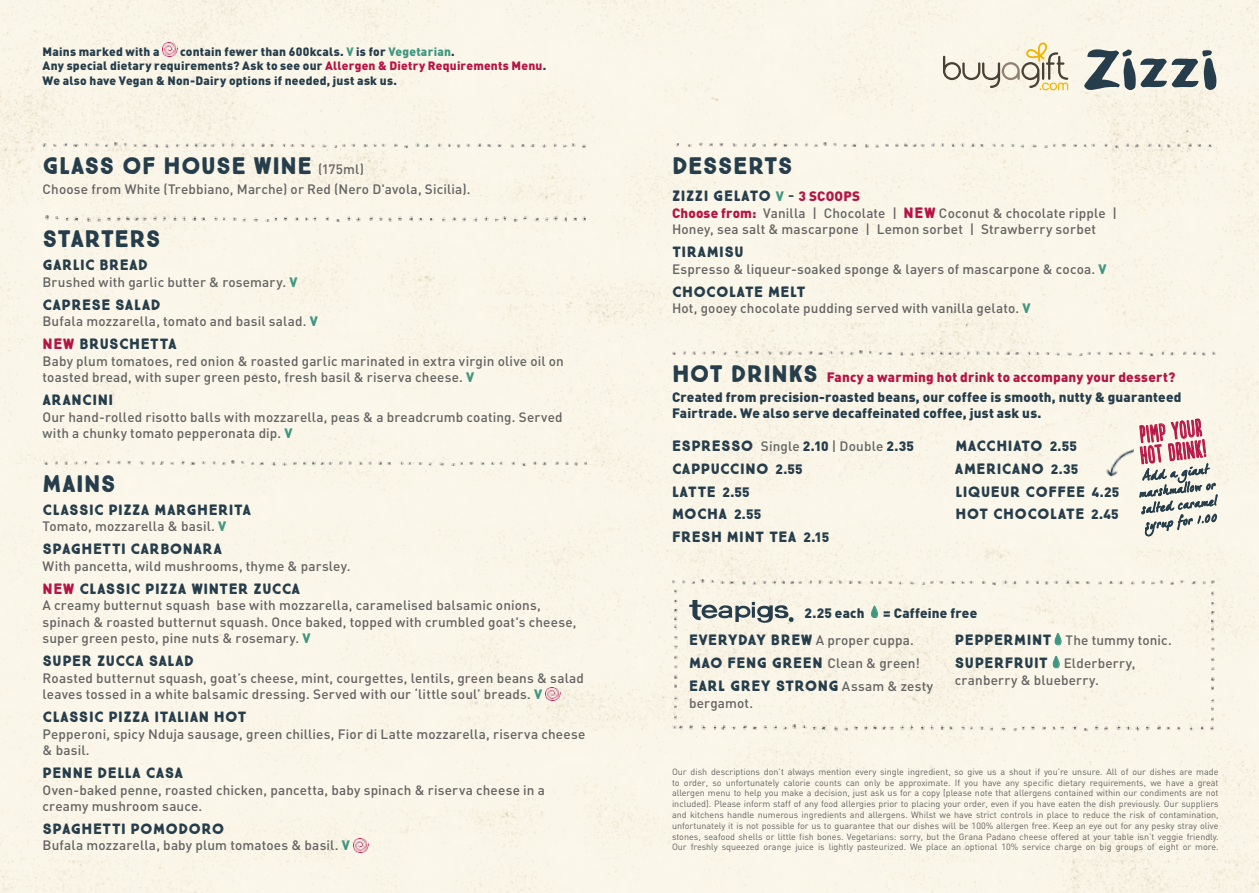
<style>
.page{position:relative;width:1259px;height:893px;background:#faf6e9}
.page>*{position:absolute;margin:0;border:0;box-sizing:border-box;transform-origin:0 0}
.t1{font:900 24px "True North";letter-spacing:.015em;color:#263d4b}
.t2{font:900 24px "True North";letter-spacing:-.01em;color:#263d4b}
.t3{font:22.5px/21px "Populaire";color:#b51545}
.t4{font:900 15px/23px "True North";letter-spacing:.025em;color:#263d4b}
.t5{font:500 13.5px/16.5px "DIN";letter-spacing:.01em;color:#646363}
.t6{font:900 13.5px/16.5px "DIN";letter-spacing:.015em;color:#263d4b}
.t7{font:13.5px/16.2px "Dear Joe 5 CASUAL";color:#263d4b;text-align:center}
.t8{font:900 13.5px "DIN";letter-spacing:.015em;color:#b51545}
.t9{font:900 12px/14.4px "DIN";letter-spacing:.02em;color:#263d4b}
.t10{font:9px/10.8px "DIN";color:#646363;text-align:justify}
.s1{color:#419680}
.s2{color:#b51545}
.s3{font-family:"DIN";font-weight:500;font-size:13.5px;color:#646363}
.s4{font-weight:900;color:#419680}
.s5{font-family:"DIN";font-size:13.5px;color:#419680}
.s6{font-family:"DIN";font-size:13.5px;color:#b51545}
.s7{font-weight:900;color:#b51545}
.s8{font-family:"True North";font-weight:900;font-size:15px;color:#b51545}
.s9{font-family:"True North";font-weight:900;font-size:15px;color:#263d4b}
.s10{font-weight:900;color:#263d4b}
.s11{font-family:"DIN";font-size:13.5px}
.s12{font-family:"Populaire";font-weight:400;font-size:18px;color:#419680}
</style>
<div class="page">
<img style="left:162px;top:43px;width:15px;height:13px">
<svg style="left:943px;top:43px;width:125px;height:47px;background:#e0d9c6"></svg>
<svg style="left:1084px;top:49px;width:132px;height:41px;background:#9da5a3"></svg>
<img style="left:672px;top:142px;width:544px;height:7px">
<img style="left:672px;top:579px;width:544px;height:7px">
<img style="left:679px;top:724px;width:537px;height:7px">
<img style="left:1209px;top:586px;width:7px;height:137px">
<img style="left:672px;top:585px;width:7px;height:146px">
<svg style="left:1054px;top:632px;width:7px;height:14px"></svg>
<svg style="left:1052px;top:655px;width:7px;height:14px"></svg>
<svg style="left:871px;top:605px;width:7px;height:13px"></svg>
<svg style="left:689px;top:600px;width:105px;height:24px;background:#b3b7b2"></svg>
<img style="left:672px;top:349px;width:544px;height:8px">
<svg style="left:1139px;top:419px;width:78px;height:117px;background:#d3c1bf"></svg>
<img style="left:1099px;top:436px;width:36px;height:46px">
<img style="left:43px;top:142px;width:544px;height:7px">
<img style="left:43px;top:215px;width:543px;height:7px">
<img style="left:545px;top:687px;width:16px;height:14px">
<img style="left:43px;top:459px;width:544px;height:8px">
<img style="left:353px;top:838px;width:15px;height:14px">
<p class="t9" style="left:43px;top:44px;width:505px;text-indent:138px">contain fewer than 600kcals. <span class="s1">V</span> is for <span class="s1">Vegetarian</span>.<br>Any special dietary requirements? Ask to see our <span class="s2">Allergen &amp; Dietry Requirements Menu</span>.<br>We also have Vegan &amp; Non-Dairy options if needed, just ask us.</p>
<p class="t9" style="left:43px;top:44px;width:118px">Mains marked with a</p>
<h1 class="t1" style="left:43px;top:151px;width:323px">GLASS OF HOUSE WINE <span class="s3">(175ml)</span></h1>
<p class="t5" style="left:43px;top:180px;width:429px">Choose from White (Trebbiano, Marche) or Red (Nero D'avola, Sicilia).</p>
<h1 class="t2" style="left:43px;top:224px;width:119px">STARTERS</h1>
<p class="t4" style="left:42px;top:254px;width:107px">GARLIC BREAD</p>
<p class="t5" style="left:42px;top:273px;width:256px">Brushed with garlic butter &amp; rosemary. <span class="s4">V</span></p>
<p class="t4" style="left:43px;top:293px;width:120px">CAPRESE SALAD</p>
<p class="t5" style="left:43px;top:313px;width:277px">Bufala mozzarella, tomato and basil salad. <span class="s4">V</span></p>
<p class="t4" style="left:43px;top:333px;width:136px"><span class="s2">NEW</span> BRUSCHETTA</p>
<p class="t5" style="left:43px;top:352px;width:523px">Baby plum tomatoes, red onion &amp; roasted garlic marinated in extra virgin olive oil on toasted bread, with super green pesto, fresh basil &amp; riserva cheese. <span class="s4">V</span></p>
<p class="t4" style="left:43px;top:389px;width:72px">ARANCINI</p>
<p class="t5" style="left:43px;top:408px;width:521px">Our hand-rolled risotto balls with mozzarella, peas &amp; a breadcrumb coating. Served with a chunky tomato pepperonata dip. <span class="s4">V</span></p>
<h1 class="t1" style="left:43px;top:469px;width:75px">MAINS</h1>
<p class="t4" style="left:43px;top:498px;width:210px">CLASSIC PIZZA MARGHERITA</p>
<p class="t5" style="left:43px;top:518px;width:185px">Tomato, mozzarella &amp; basil. <span class="s4">V</span></p>
<p class="t4" style="left:43px;top:538px;width:181px">SPAGHETTI CARBONARA</p>
<p class="t5" style="left:43px;top:557px;width:309px">With pancetta, wild mushrooms, thyme &amp; parsley.</p>
<p class="t4" style="left:43px;top:577px;width:259px"><span class="s2">NEW</span> CLASSIC PIZZA WINTER ZUCCA</p>
<p class="t5" style="left:43px;top:597px;width:535px">A creamy butternut squash base with mozzarella, caramelised balsamic onions, spinach &amp; roasted butternut squash. Once baked, topped with crumbled goat's cheese, super green pesto, pine nuts &amp; rosemary. <span class="s4">V</span></p>
<p class="t4" style="left:43px;top:650px;width:153px">SUPER ZUCCA SALAD</p>
<p class="t5" style="left:43px;top:669px;width:543px">Roasted butternut squash, goat’s cheese, mint, courgettes, lentils, green beans &amp; salad leaves tossed in a white balsamic dressing. Served with our ‘little soul’ breads. <span class="s4">V</span></p>
<p class="t4" style="left:43px;top:705px;width:206px">CLASSIC PIZZA ITALIAN HOT</p>
<p class="t5" style="left:43px;top:725px;width:544px">Pepperoni, spicy Nduja sausage, green chillies, Fior di Latte mozzarella, riserva cheese &amp; basil.</p>
<p class="t4" style="left:43px;top:761px;width:142px">PENNE DELLA CASA</p>
<p class="t5" style="left:43px;top:781px;width:504px">Oven-baked penne, roasted chicken, pancetta, baby spinach &amp; riserva cheese in a creamy mushroom sauce.</p>
<p class="t4" style="left:43px;top:817px;width:183px">SPAGHETTI POMODORO</p>
<p class="t5" style="left:43px;top:837px;width:309px">Bufala mozzarella, baby plum tomatoes &amp; basil. <span class="s4">V</span></p>
<h1 class="t1" style="left:672px;top:151px;width:122px">DESSERTS</h1>
<p class="t4" style="left:672px;top:185px;width:190px">ZIZZI GELATO <span class="s5">V</span> – <span class="s6">3 SCOOPS</span></p>
<p class="t5" style="left:672px;top:204px;width:446px"><span class="s7">Choose from:</span> Vanilla | Chocolate | <span class="s8">NEW</span> Coconut &amp; chocolate ripple |<br>Honey, sea salt &amp; mascarpone | Lemon sorbet | Strawberry sorbet</p>
<p class="t4" style="left:672px;top:241px;width:73px">TIRAMISU</p>
<p class="t5" style="left:672px;top:260px;width:436px">Espresso &amp; liqueur-soaked sponge &amp; layers of mascarpone &amp; cocoa. <span class="s4">V</span></p>
<p class="t4" style="left:672px;top:280px;width:135px">CHOCOLATE MELT</p>
<p class="t5" style="left:672px;top:299px;width:360px">Hot, gooey chocolate pudding served with vanilla gelato. <span class="s4">V</span></p>
<h1 class="t1" style="left:672px;top:359px;width:148px">HOT DRINKS</h1>
<p class="t8" style="left:826px;top:368px;width:350px">Fancy a warming hot drink to accompany your dessert?</p>
<p class="t6" style="left:672px;top:388px;width:511px">Created from precision-roasted beans, our coffee is smooth, nutty &amp; guaranteed<br>Fairtrade. We also serve decaffeinated coffee, just ask us.</p>
<h2 class="t3" style="left:1137px;top:425px;width:67px;rotate:-6deg">PIMP YOUR<br>HOT DRINK!</h2>
<p class="t7" style="left:1136px;top:468px;width:79px;rotate:-6deg">Add a giant marshmallow or salted caramel syrup for 1.00</p>
<p class="t5" style="left:672px;top:437px;width:243px"><span class="s9">ESPRESSO</span> Single <span class="s10">2.10</span> | Double <span class="s10">2.35</span></p>
<p class="t4" style="left:672px;top:457px;width:132px">CAPPUCCINO <span class="s11">2.55<br></span>LATTE <span class="s11">2.55<br></span>MOCHA <span class="s11">2.55</span></p>
<p class="t4" style="left:955px;top:434px;width:123px">MACCHIATO <span class="s11">2.55</span></p>
<p class="t4" style="left:955px;top:480px;width:165px">LIQUEUR COFFEE <span class="s11">4.25</span></p>
<p class="t4" style="left:955px;top:457px;width:125px">AMERICANO <span class="s11">2.35</span></p>
<p class="t4" style="left:955px;top:503px;width:165px">HOT CHOCOLATE <span class="s11">2.45</span></p>
<p class="t4" style="left:672px;top:526px;width:159px">FRESH MINT TEA <span class="s11">2.15</span></p>
<p class="t6" style="left:804px;top:604px;width:174px">2.25 each <span class="s12">8</span> = Caffeine free</p>
<p class="t5" style="left:689px;top:632px;width:226px"><span class="s9">EVERYDAY BREW</span> A proper cuppa.</p>
<p class="t4" style="left:689px;top:652px;width:232px">MAO FENG GREEN <span class="s3">Clean &amp; green!</span></p>
<p class="t4" style="left:689px;top:675px;width:246px">EARL GREY STRONG <span class="s3">Assam &amp; zesty</span></p>
<p class="t5" style="left:689px;top:694px;width:66px">bergamot.</p>
<p class="t5" style="left:955px;top:629px;width:218px;line-height:23px"><span class="s9">PEPPERMINT</span> <span class="s12">8</span> The tummy tonic.<br><span class="s9">SUPERFRUIT</span> <span class="s12">8</span> Elderberry,</p>
<p class="t5" style="left:955px;top:671px;width:146px">cranberry &amp; blueberry.</p>
<p class="t10" style="left:672px;top:766px;width:548px">Our dish descriptions don’t always mention every single ingredient, so give us a shout if you’re unsure. All of our dishes are made to order, so unfortunately calorie counts can only be approximate. If you have any specific dietary requirements, we have a great allergen menu to help you make a decision, just ask us for a copy (please note that allergens contained within our condiments are not included). Please inform staff of any food allergies prior to placing your order, even if you have eaten the dish previously. Our suppliers and kitchens handle numerous ingredients and allergens. Whilst we have strict controls in place to reduce the risk of contamination, unfortunately it is not possible for us to guarantee that our dishes will be 100% allergen free. Keep an eye out for any pesky stray olive stones, seafood shells or little fish bones. Vegetarians: sorry, but the Grana Padano cheese offered at your table isn’t veggie friendly.<br>Our freshly squeezed orange juice is lightly pasteurized. We place an optional 10% service charge on big groups of eight or more.</p>
</div>
